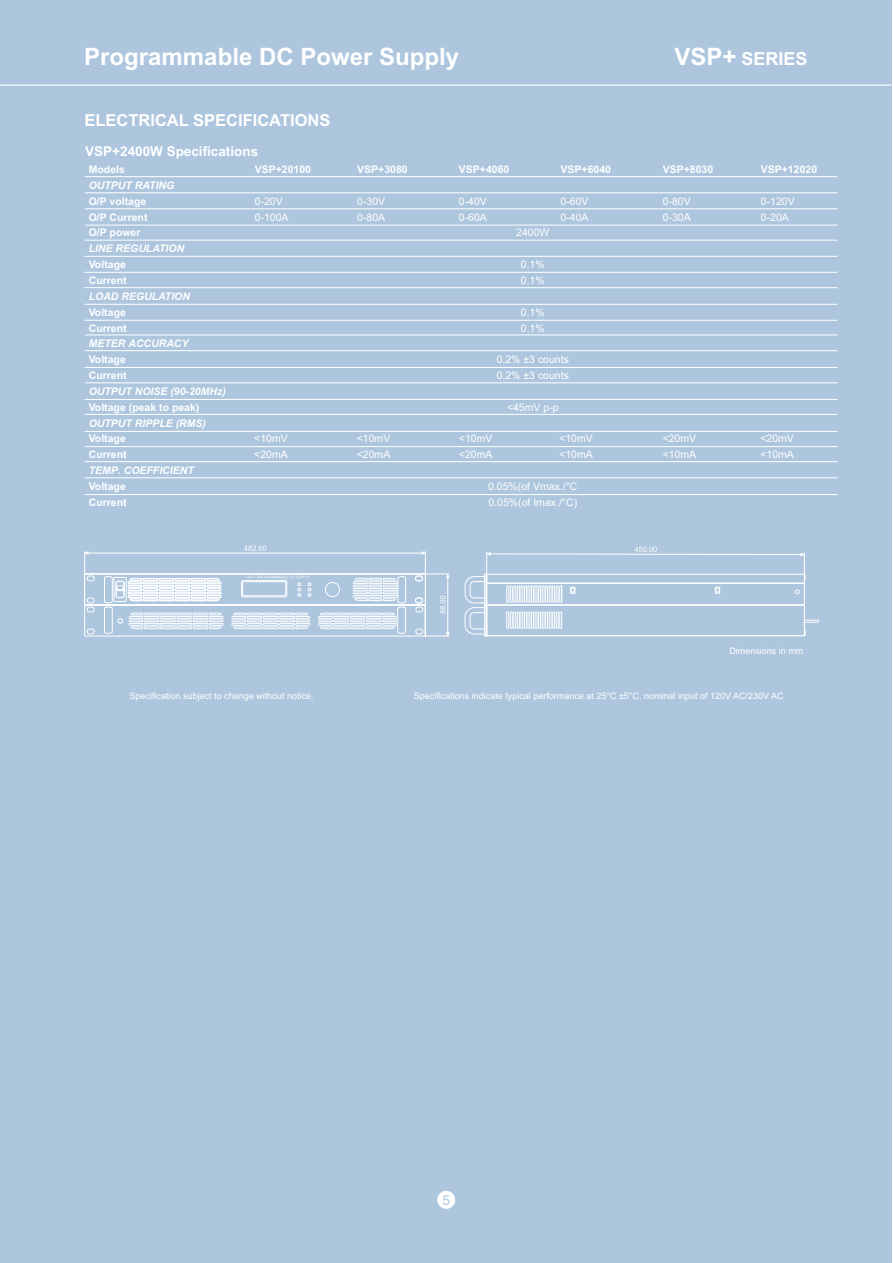
<style>
.page{position:relative;width:893px;height:1263px;background:#fff}
.page>*{position:absolute;margin:0;border:0;box-sizing:border-box;transform-origin:0 0}
.t1{font:700 24px "Arial";color:#fff}
.t2{font:700 18px "Arial";color:#fff}
.t3{font:700 16.5px "Arial";color:#fff}
.t4{font:700 13.5px "Arial";color:#fff}
.t5{font:13.5px "Arial";color:#adc6de}
.t6{font:10.5px "Arial";color:#fff}
.t7{font:700 10.5px "Arial";color:#fff}
.t8{font:italic 700 10.5px "Arial";color:#fff}
.t9{font:9px "Arial";color:#fff}
.s1{font-size:24px}
</style>
<div class="page">
<div style="left:0;top:0;width:892px;height:1262px;background:#adc6de"></div>
<hr style="left:85px;top:209px;width:752px;height:1px;background:#fff">
<hr style="left:85px;top:225px;width:752px;height:1px;background:#fff">
<hr style="left:85px;top:256px;width:752px;height:1px;background:#fff">
<hr style="left:85px;top:272px;width:752px;height:1px;background:#fff">
<hr style="left:85px;top:304px;width:752px;height:1px;background:#fff">
<hr style="left:85px;top:320px;width:752px;height:1px;background:#fff">
<hr style="left:85px;top:350px;width:752px;height:1px;background:#fff">
<hr style="left:85px;top:367px;width:752px;height:1px;background:#fff">
<hr style="left:85px;top:399px;width:752px;height:1px;background:#fff">
<hr style="left:85px;top:431px;width:752px;height:1px;background:#fff">
<hr style="left:85px;top:446px;width:752px;height:1px;background:#fff">
<hr style="left:85px;top:478px;width:752px;height:1px;background:#fff">
<hr style="left:85px;top:494px;width:752px;height:1px;background:#fff">
<hr style="left:85px;top:193px;width:752px;height:1px;background:#fff">
<hr style="left:85px;top:176px;width:752px;height:1px;background:#fff">
<hr style="left:85px;top:240px;width:752px;height:1px;background:#fff">
<hr style="left:85px;top:287px;width:752px;height:1px;background:#fff">
<hr style="left:85px;top:335px;width:752px;height:1px;background:#fff">
<hr style="left:85px;top:383px;width:752px;height:1px;background:#fff">
<hr style="left:85px;top:414px;width:752px;height:1px;background:#fff">
<hr style="left:85px;top:461px;width:752px;height:1px;background:#fff">
<hr style="left:0;top:85px;width:892px;height:1px;background:#fff">
<div style="left:438px;top:1191px;width:17px;height:17px;background:#fff;border:1px solid #fff;border-radius:50%"></div>
<hr style="left:243px;top:597px;width:42px;height:1px;background:#fff">
<hr style="left:425px;top:574px;width:1px;height:31px;background:#fff">
<hr style="left:85px;top:574px;width:340px;height:1px;background:#fff">
<hr style="left:84px;top:574px;width:1px;height:31px;background:#fff">
<svg style="left:232px;top:613px;width:78px;height:16px"></svg>
<hr style="left:85px;top:636px;width:340px;height:1px;background:#fff">
<hr style="left:85px;top:605px;width:340px;height:1px;background:#fff">
<hr style="left:84px;top:605px;width:1px;height:31px;background:#fff">
<svg style="left:87px;top:629px;width:8px;height:6px"></svg>
<svg style="left:87px;top:598px;width:8px;height:15px"></svg>
<hr style="left:85px;top:553px;width:340px;height:1px;background:#fff">
<svg style="left:84px;top:551px;width:11px;height:31px"></svg>
<svg style="left:244px;top:545px;width:22px;height:6px"></svg>
<hr style="left:447px;top:574px;width:1px;height:62px;background:#fff">
<svg style="left:415px;top:629px;width:35px;height:8px"></svg>
<svg style="left:440px;top:596px;width:6px;height:18px"></svg>
<hr style="left:425px;top:605px;width:1px;height:31px;background:#fff">
<svg style="left:241px;top:576px;width:70px;height:21px"></svg>
<svg style="left:415px;top:551px;width:35px;height:31px"></svg>
<svg style="left:415px;top:598px;width:8px;height:15px"></svg>
<svg style="left:104px;top:576px;width:120px;height:58px"></svg>
<svg style="left:318px;top:576px;width:88px;height:58px"></svg>
<svg style="left:465px;top:547px;width:354px;height:90px"></svg>
<h1 class="t1" style="left:84px;top:48px;width:376px">Programmable DC Power Supply</h1>
<h2 class="t2" style="left:674px;top:52px;width:135px"><span class="s1">VSP+</span> SERIES</h2>
<h3 class="t3" style="left:84px;top:113px;width:247px">ELECTRICAL SPECIFICATIONS</h3>
<p class="t4" style="left:85px;top:146px;width:174px">VSP+2400W Specifications</p>
<p class="t7" style="left:89px;top:165px;width:38px">Models</p>
<p class="t7" style="left:255px;top:165px;width:58px">VSP+20100</p>
<p class="t7" style="left:357px;top:165px;width:52px">VSP+3080</p>
<p class="t7" style="left:459px;top:165px;width:52px">VSP+4060</p>
<p class="t7" style="left:561px;top:165px;width:52px">VSP+6040</p>
<p class="t7" style="left:663px;top:165px;width:52px">VSP+8030</p>
<p class="t7" style="left:761px;top:165px;width:58px">VSP+12020</p>
<p class="t8" style="left:89px;top:181px;width:87px">OUTPUT RATING</p>
<p class="t7" style="left:89px;top:197px;width:59px">O/P voltage</p>
<p class="t6" style="left:255px;top:197px;width:30px">0-20V</p>
<p class="t6" style="left:357px;top:197px;width:30px">0-30V</p>
<p class="t6" style="left:459px;top:197px;width:30px">0-40V</p>
<p class="t6" style="left:561px;top:197px;width:30px">0-60V</p>
<p class="t6" style="left:663px;top:197px;width:30px">0-80V</p>
<p class="t6" style="left:761px;top:197px;width:35px">0-120V</p>
<p class="t7" style="left:89px;top:213px;width:60px">O/P Current</p>
<p class="t6" style="left:255px;top:213px;width:35px">0-100A</p>
<p class="t6" style="left:357px;top:213px;width:30px">0-80A</p>
<p class="t6" style="left:459px;top:213px;width:30px">0-60A</p>
<p class="t6" style="left:561px;top:213px;width:30px">0-40A</p>
<p class="t6" style="left:663px;top:213px;width:30px">0-30A</p>
<p class="t6" style="left:761px;top:213px;width:30px">0-20A</p>
<p class="t7" style="left:89px;top:229px;width:53px">O/P power</p>
<p class="t6" style="left:516px;top:229px;width:35px">2400W</p>
<p class="t8" style="left:89px;top:245px;width:97px">LINE REGULATION</p>
<p class="t7" style="left:89px;top:260px;width:39px">Voltage</p>
<p class="t6" style="left:521px;top:260px;width:25px">0.1%</p>
<p class="t7" style="left:89px;top:276px;width:39px">Current</p>
<p class="t6" style="left:521px;top:276px;width:25px">0.1%</p>
<p class="t8" style="left:89px;top:292px;width:103px">LOAD REGULATION</p>
<p class="t7" style="left:89px;top:308px;width:39px">Voltage</p>
<p class="t6" style="left:521px;top:308px;width:25px">0.1%</p>
<p class="t7" style="left:89px;top:324px;width:39px">Current</p>
<p class="t6" style="left:521px;top:324px;width:25px">0.1%</p>
<p class="t8" style="left:89px;top:340px;width:101px">METER ACCURACY</p>
<p class="t7" style="left:89px;top:355px;width:39px">Voltage</p>
<p class="t6" style="left:497px;top:355px;width:74px">0.2% ±3 counts</p>
<p class="t7" style="left:89px;top:371px;width:39px">Current</p>
<p class="t6" style="left:497px;top:371px;width:74px">0.2% ±3 counts</p>
<p class="t8" style="left:89px;top:387px;width:139px">OUTPUT NOISE (90-20MHz)</p>
<p class="t7" style="left:89px;top:403px;width:112px">Voltage (peak to peak)</p>
<p class="t6" style="left:507px;top:403px;width:53px">&lt;45mV p-p</p>
<p class="t8" style="left:89px;top:419px;width:119px">OUTPUT RIPPLE (RMS)</p>
<p class="t7" style="left:89px;top:435px;width:39px">Voltage</p>
<p class="t6" style="left:254px;top:435px;width:35px">&lt;10mV</p>
<p class="t6" style="left:357px;top:435px;width:35px">&lt;10mV</p>
<p class="t6" style="left:459px;top:435px;width:35px">&lt;10mV</p>
<p class="t6" style="left:559px;top:435px;width:35px">&lt;10mV</p>
<p class="t6" style="left:663px;top:435px;width:35px">&lt;20mV</p>
<p class="t6" style="left:760px;top:435px;width:35px">&lt;20mV</p>
<p class="t7" style="left:89px;top:450px;width:39px">Current</p>
<p class="t6" style="left:254px;top:450px;width:35px">&lt;20mA</p>
<p class="t6" style="left:357px;top:450px;width:35px">&lt;20mA</p>
<p class="t6" style="left:459px;top:450px;width:35px">&lt;20mA</p>
<p class="t6" style="left:559px;top:450px;width:35px">&lt;10mA</p>
<p class="t6" style="left:663px;top:450px;width:35px">&lt;10mA</p>
<p class="t6" style="left:760px;top:450px;width:35px">&lt;10mA</p>
<p class="t8" style="left:89px;top:466px;width:107px">TEMP. COEFFICIENT</p>
<p class="t7" style="left:89px;top:482px;width:39px">Voltage</p>
<p class="t6" style="left:488px;top:482px;width:91px">0.05%(of Vmax./°C</p>
<p class="t7" style="left:89px;top:498px;width:39px">Current</p>
<p class="t6" style="left:488px;top:498px;width:90px">0.05%(of Imax./°C)</p>
<p class="t9" style="left:729px;top:647px;width:76px">Dimensions in mm</p>
<p class="t9" style="left:130px;top:692px;width:186px">Specification subject to change without notice.</p>
<p class="t9" style="left:414px;top:692px;width:371px">Specifications indicate typical performance at 25°C ±5°C, nominal input of 120V AC/230V AC</p>
<p class="t5" style="left:443px;top:1195px;width:9px">5</p>
</div>
